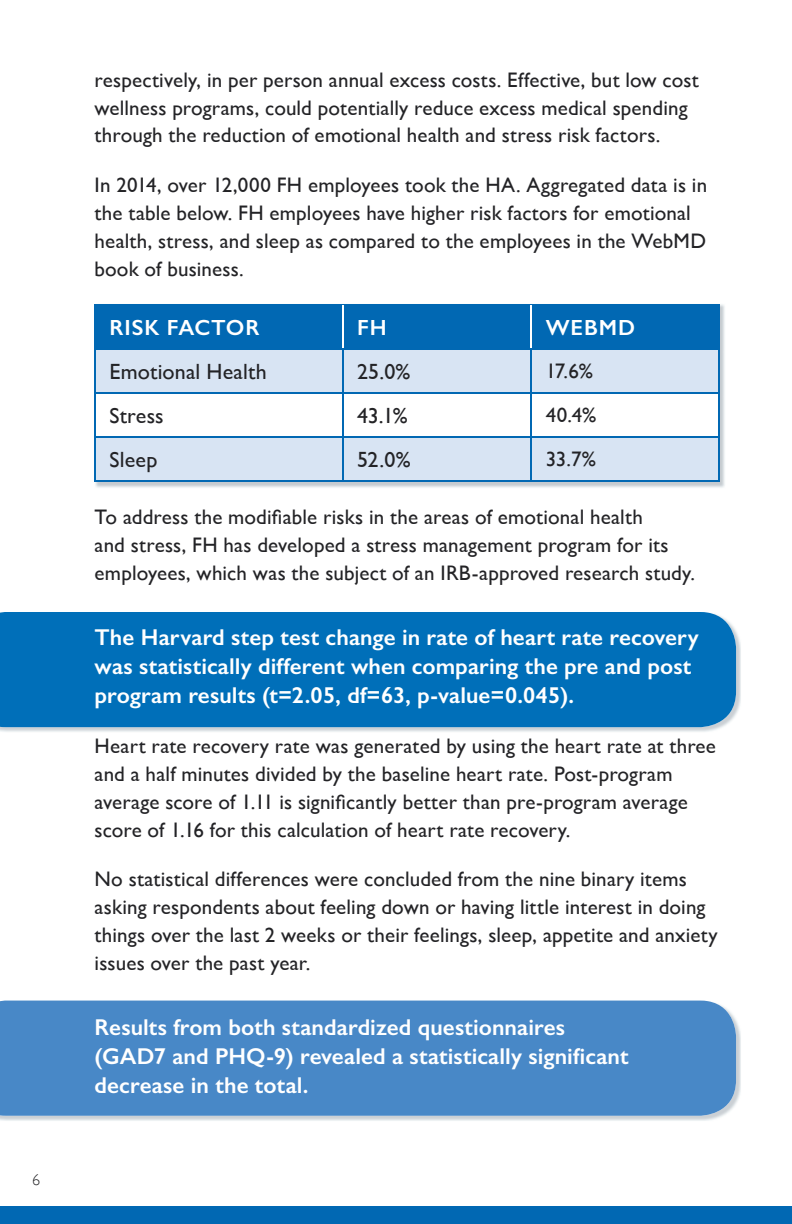
<style>
.page{position:relative;width:792px;height:1224px;background:#fff}
.page>*{position:absolute;margin:0;border:0;box-sizing:border-box;transform-origin:0 0}
.t1{font:600 23px/29px "Gill Sans";letter-spacing:.005em;color:#fff}
.t2{font:22px "Gill Sans";letter-spacing:.005em;color:#232326}
.t3{font:600 22px "Gill Sans";letter-spacing:.035em;color:#fff}
.t4{font:21px/28px "Gill Sans";letter-spacing:.01em;color:#232326}
.t5{font:300 16px "Gill Sans";color:#232326}
</style>
<div class="page">
<img style="left:0;top:631px;width:741px;height:101px">
<div style="left:0;top:612px;width:736px;height:115px;background:#006fb9"></div>
<img style="left:0;top:1020px;width:741px;height:101px">
<div style="left:0;top:1001px;width:736px;height:115px;background:#4888c7"></div>
<div style="left:0;top:1206px;width:792px;height:18px;background:#0168b3"></div>
<img style="left:95px;top:304px;width:630px;height:184px">
<div style="left:96px;top:306px;width:622px;height:42px;background:#0168b3"></div>
<div style="left:96px;top:350px;width:622px;height:130px;background:#d8e4f3"></div>
<svg style="left:96px;top:394px;width:622px;height:42px"></svg>
<hr style="left:94px;top:304px;width:249px;height:2px;background:#0168b3">
<hr style="left:94px;top:306px;width:2px;height:42px;background:#0168b3">
<hr style="left:343px;top:304px;width:188px;height:2px;background:#0168b3">
<hr style="left:531px;top:304px;width:189px;height:2px;background:#0168b3">
<hr style="left:718px;top:306px;width:2px;height:42px;background:#0168b3">
<hr style="left:94px;top:348px;width:249px;height:2px;background:#0168b3">
<hr style="left:343px;top:348px;width:188px;height:2px;background:#0168b3">
<hr style="left:531px;top:348px;width:189px;height:2px;background:#0168b3">
<hr style="left:342px;top:306px;width:2px;height:42px;background:#fff">
<hr style="left:530px;top:306px;width:2px;height:42px;background:#fff">
<hr style="left:94px;top:436px;width:249px;height:2px;background:#0168b3">
<hr style="left:343px;top:436px;width:188px;height:2px;background:#0168b3">
<hr style="left:531px;top:436px;width:189px;height:2px;background:#0168b3">
<hr style="left:94px;top:480px;width:249px;height:2px;background:#0168b3">
<hr style="left:343px;top:480px;width:188px;height:2px;background:#0168b3">
<hr style="left:531px;top:480px;width:189px;height:2px;background:#0168b3">
<hr style="left:94px;top:350px;width:2px;height:42px;background:#0168b3">
<hr style="left:342px;top:350px;width:2px;height:42px;background:#0168b3">
<hr style="left:530px;top:350px;width:2px;height:42px;background:#0168b3">
<hr style="left:718px;top:350px;width:2px;height:42px;background:#0168b3">
<hr style="left:94px;top:392px;width:249px;height:2px;background:#0168b3">
<hr style="left:94px;top:394px;width:2px;height:42px;background:#0168b3">
<hr style="left:343px;top:392px;width:188px;height:2px;background:#0168b3">
<hr style="left:342px;top:394px;width:2px;height:42px;background:#0168b3">
<hr style="left:531px;top:392px;width:189px;height:2px;background:#0168b3">
<hr style="left:530px;top:394px;width:2px;height:42px;background:#0168b3">
<hr style="left:718px;top:394px;width:2px;height:42px;background:#0168b3">
<hr style="left:94px;top:438px;width:2px;height:42px;background:#0168b3">
<hr style="left:342px;top:438px;width:2px;height:42px;background:#0168b3">
<hr style="left:530px;top:438px;width:2px;height:42px;background:#0168b3">
<hr style="left:718px;top:438px;width:2px;height:42px;background:#0168b3">
<p class="t5" style="left:32px;top:1167px;width:9px">6</p>
<p class="t4" style="left:95px;top:65px;width:606px">respectively, in per person annual excess costs. Effective, but low cost wellness programs, could potentially reduce excess medical spending through the reduction of emotional health and stress risk factors.</p>
<p class="t4" style="left:95px;top:171px;width:614px">In 2014, over 12,000 FH employees took the HA. Aggregated data is in the table below. FH employees have higher risk factors for emotional health, stress, and sleep as compared to the employees in the WebMD book of business.</p>
<p class="t3" style="left:110px;top:314px;width:151px">RISK FACTOR</p>
<p class="t3" style="left:357px;top:314px;width:31px">FH</p>
<p class="t3" style="left:546px;top:314px;width:91px">WEBMD</p>
<p class="t2" style="left:110px;top:359px;width:159px">Emotional Health</p>
<p class="t2" style="left:357px;top:359px;width:55px">25.0%</p>
<p class="t4" style="left:546px;top:357px;width:49px">17.6%</p>
<p class="t2" style="left:110px;top:403px;width:56px">Stress</p>
<p class="t2" style="left:357px;top:403px;width:52px">43.1%</p>
<p class="t4" style="left:546px;top:401px;width:52px">40.4%</p>
<p class="t2" style="left:110px;top:447px;width:49px">Sleep</p>
<p class="t2" style="left:357px;top:447px;width:55px">52.0%</p>
<p class="t4" style="left:546px;top:445px;width:52px">33.7%</p>
<p class="t4" style="left:95px;top:503px;width:602px">To address the modifiable risks in the areas of emotional health<br>and stress, FH has developed a stress management program for its employees, which was the subject of an IRB-approved research study.</p>
<p class="t1" style="left:95px;top:623px;width:606px">The Harvard step test change in rate of heart rate recovery was statistically different when comparing the pre and post program results (t=2.05, df=63, p-value=0.045).</p>
<p class="t4" style="left:95px;top:731px;width:623px">Heart rate recovery rate was generated by using the heart rate at three and a half minutes divided by the baseline heart rate. Post-program average score of 1.11 is significantly better than pre-program average score of 1.16 for this calculation of heart rate recovery.</p>
<p class="t4" style="left:95px;top:865px;width:625px">No statistical differences were concluded from the nine binary items asking respondents about feeling down or having little interest in doing things over the last 2 weeks or their feelings, sleep, appetite and anxiety issues over the past year.</p>
<p class="t1" style="left:95px;top:1013px;width:536px">Results from both standardized questionnaires (GAD7 and PHQ-9) revealed a statistically significant decrease in the total.</p>
</div>
